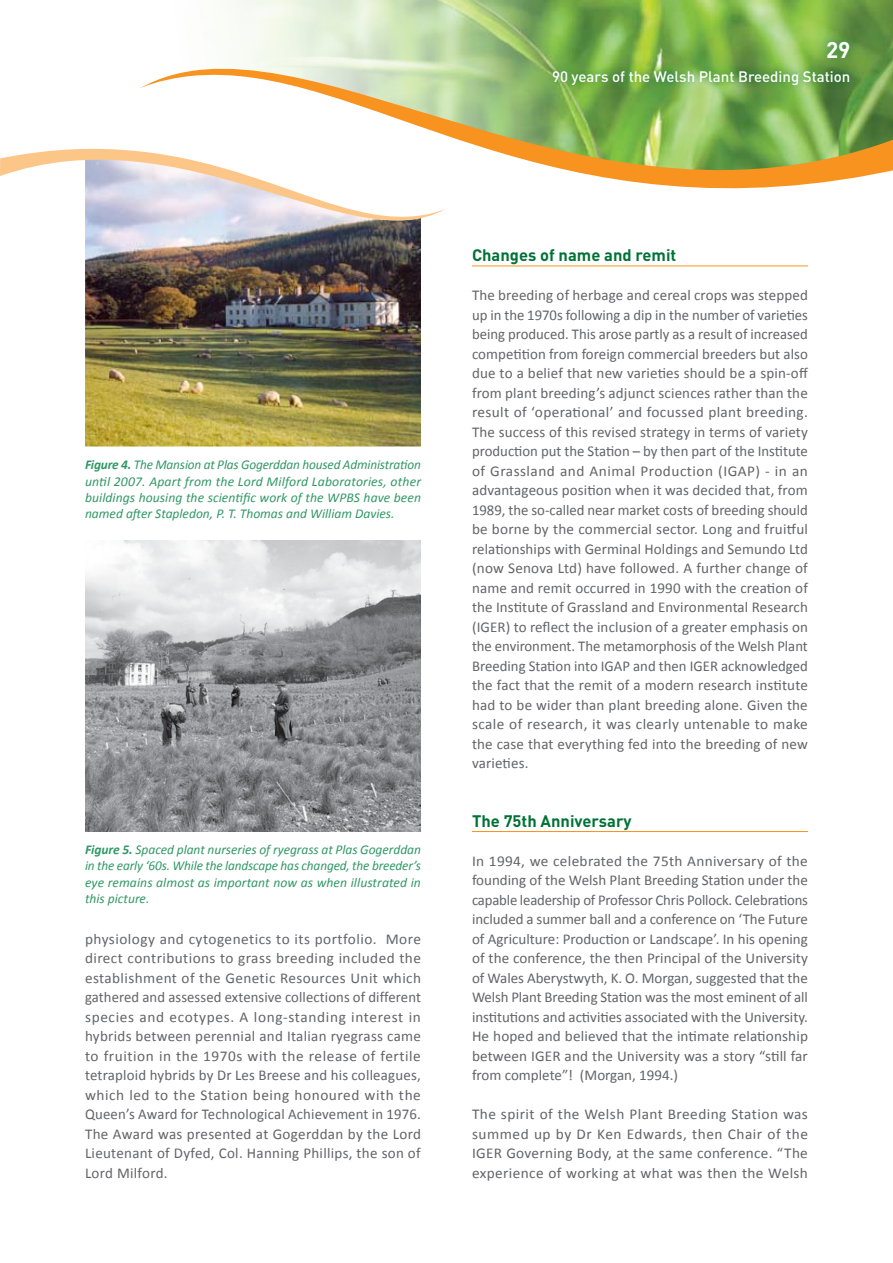
<style>
.page{position:relative;width:893px;height:1263px;background:#fff}
.page>*{position:absolute;margin:0;border:0;box-sizing:border-box;transform-origin:0 0}
.t1{font:700 22.5px "DIN";color:#fff}
.t2{font:700 16.5px "DIN";color:#007236}
.t3{font:15px/19.5px "Calibri";letter-spacing:.01em;color:#636467;text-align:justify}
.t4{font:500 15px "DIN";color:#fff}
.t5{font:italic 13.5px/16.2px "Calibri";color:#319866;text-align:justify}
.s1{font-weight:700}
</style>
<div class="page">
<img style="left:85px;top:262px;width:336px;height:184px">
<svg style="left:0;top:148px;width:139px;height:114px"></svg>
<img style="left:85px;top:540px;width:336px;height:292px">
<hr style="left:472px;top:266px;width:336px;height:1px;background:#f7931e">
<hr style="left:472px;top:831px;width:336px;height:1px;background:#f7931e">
<img style="left:139px;top:0;width:754px;height:262px">
<div style="left:543px;top:32px;width:315px;height:60px;background:#007236;opacity:.75"></div>
<h1 class="t1" style="left:826px;top:35px;width:26px">29</h1>
<p class="t4" style="left:552px;top:67px;width:300px">90 years of the Welsh Plant Breeding Station</p>
<p class="t5" style="left:85px;top:456px;width:337px"><span class="s1">Figure 4.</span> The Mansion at Plas Gogerddan housed Administration until 2007. Apart from the Lord Milford Laboratories, other buildings housing the scientific work of the WPBS have been named after Stapledon, P. T. Thomas and William Davies.</p>
<p class="t5" style="left:85px;top:841px;width:337px"><span class="s1">Figure 5.</span> Spaced plant nurseries of ryegrass at Plas Gogerddan in the early ‘60s. While the landscape has changed, the breeder’s eye remains almost as important now as when illustrated in this picture.</p>
<p class="t3" style="left:85px;top:928px;width:337px">physiology and cytogenetics to its portfolio. More direct contributions to grass breeding included the establishment of the Genetic Resources Unit which gathered and assessed extensive collections of different species and ecotypes. A long-standing interest in hybrids between perennial and Italian ryegrass came to fruition in the 1970s with the release of fertile tetraploid hybrids by Dr Les Breese and his colleagues, which led to the Station being honoured with the Queen’s Award for Technological Achievement in 1976.<br>The Award was presented at Gogerddan by the Lord Lieutenant of Dyfed, Col. Hanning Phillips, the son of Lord Milford.</p>
<p class="t2" style="left:472px;top:245px;width:206px">Changes of name and remit</p>
<p class="t3" style="left:472px;top:285px;width:337px">The breeding of herbage and cereal crops was stepped up in the 1970s following a dip in the number of varieties being produced. This arose partly as a result of increased competition from foreign commercial breeders but also due to a belief that new varieties should be a spin-off from plant breeding’s adjunct sciences rather than the result of ‘operational’ and focussed plant breeding.<br>The success of this revised strategy in terms of variety production put the Station – by then part of the Institute of Grassland and Animal Production (IGAP) - in an advantageous position when it was decided that, from 1989, the so-called near market costs of breeding should be borne by the commercial sector. Long and fruitful relationships with Germinal Holdings and Semundo Ltd (now Senova Ltd) have followed. A further change of name and remit occurred in 1990 with the creation of the Institute of Grassland and Environmental Research (IGER) to reflect the inclusion of a greater emphasis on the environment. The metamorphosis of the Welsh Plant Breeding Station into IGAP and then IGER acknowledged the fact that the remit of a modern research institute had to be wider than plant breeding alone. Given the scale of research, it was clearly untenable to make the case that everything fed into the breeding of new varieties.</p>
<p class="t2" style="left:472px;top:810px;width:161px">The 75th Anniversary</p>
<p class="t3" style="left:472px;top:850px;width:337px">In 1994, we celebrated the 75th Anniversary of the founding of the Welsh Plant Breeding Station under the capable leadership of Professor Chris Pollock. Celebrations included a summer ball and a conference on ‘The Future of Agriculture: Production or Landscape’. In his opening of the conference, the then Principal of the University of Wales Aberystwyth, K. O. Morgan, suggested that the Welsh Plant Breeding Station was the most eminent of all institutions and activities associated with the University.<br>He hoped and believed that the intimate relationship between IGER and the University was a story “still far from complete”! (Morgan, 1994.)</p>
<p class="t3" style="left:472px;top:1104px;width:337px">The spirit of the Welsh Plant Breeding Station was summed up by Dr Ken Edwards, then Chair of the IGER Governing Body, at the same conference. “The experience of working at what was then the Welsh</p>
</div>
